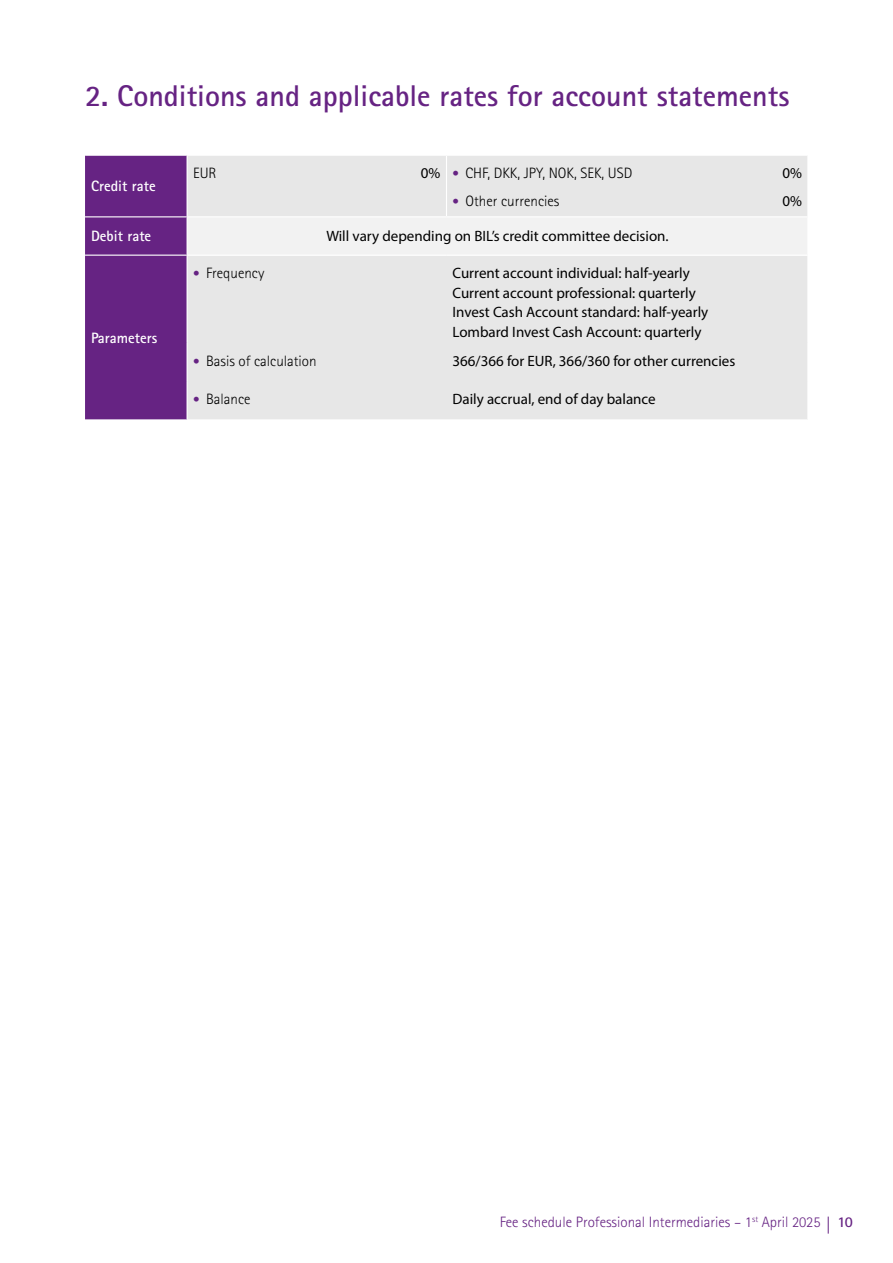
<style>
.page{position:relative;width:893px;height:1263px;background:#fff}
.page>*{position:absolute;margin:0;border:0;box-sizing:border-box;transform-origin:0 0}
.t1{font:700 30px "Rotis Sans Serif Std";color:#662383}
.t2{font:15px/19.5px "Myriad Pro";color:#000}
.t3{font:300 15px "Rotis Sans Serif Std";color:#000}
.t4{font:300 15px "Rotis Sans Serif Std";color:#662383}
.t5{font:700 15px "Rotis Sans Serif Std";color:#fff}
.s1{font-family:"Myriad Pro";font-weight:400}
.s2{font-size:13.5px;color:#662383}
.s3{font-weight:700}
</style>
<div class="page">
<svg style="left:828px;top:1216px;width:1px;height:17px"></svg>
<div style="left:85px;top:156px;width:102px;height:263px;background:#662383"></div>
<div style="left:188px;top:156px;width:619px;height:263px;background:#e7e7e7"></div>
<div style="left:187px;top:217px;width:621px;height:38px;background:#f2f2f2"></div>
<hr style="left:446px;top:156px;width:1px;height:60px;background:#fff">
<hr style="left:187px;top:216px;width:259px;height:1px;background:#fff">
<hr style="left:187px;top:217px;width:1px;height:38px;background:#fff">
<hr style="left:446px;top:216px;width:362px;height:1px;background:#fff">
<hr style="left:807px;top:217px;width:1px;height:38px;background:#fff">
<hr style="left:187px;top:255px;width:259px;height:1px;background:#fff">
<hr style="left:446px;top:255px;width:362px;height:1px;background:#fff">
<hr style="left:85px;top:216px;width:102px;height:1px;background:#fff">
<hr style="left:85px;top:255px;width:102px;height:1px;background:#fff">
<h1 class="t1" style="left:85px;top:77px;width:706px">2. Conditions and applicable rates for account statements</h1>
<p class="t5" style="left:91px;top:177px;width:66px">Credit rate</p>
<p class="t3" style="left:193px;top:165px;width:25px">EUR</p>
<p class="t3" style="left:421px;top:165px;width:213px"><span class="s1">0%</span> <span class="s2">•</span> CHF, DKK, JPY, NOK, SEK, USD</p>
<p class="t2" style="left:782px;top:163px;width:21px">0%</p>
<p class="t3" style="left:452px;top:193px;width:108px"><span class="s2">•</span> Other currencies</p>
<p class="t2" style="left:782px;top:191px;width:21px">0%</p>
<p class="t5" style="left:91px;top:227px;width:62px">Debit rate</p>
<p class="t2" style="left:326px;top:226px;width:344px">Will vary depending on BIL’s credit committee decision.</p>
<p class="t5" style="left:91px;top:328px;width:68px">Parameters</p>
<p class="t3" style="left:193px;top:265px;width:73px"><span class="s2">•</span> Frequency</p>
<p class="t2" style="left:452px;top:263px;width:257px">Current account individual: half-yearly Current account professional: quarterly Invest Cash Account standard: half-yearly Lombard Invest Cash Account: quarterly</p>
<p class="t3" style="left:193px;top:352px;width:125px"><span class="s2">•</span> Basis of calculation</p>
<p class="t2" style="left:452px;top:351px;width:284px">366/366 for EUR, 366/360 for other currencies</p>
<p class="t3" style="left:193px;top:391px;width:59px"><span class="s2">•</span> Balance</p>
<p class="t2" style="left:452px;top:389px;width:205px">Daily accrual, end of day balance</p>
<p class="t4" style="left:500px;top:1213px;width:355px">Fee schedule Professional Intermediaries – 1<sup>st</sup> April 2025 <span class="s3">10</span></p>
</div>
